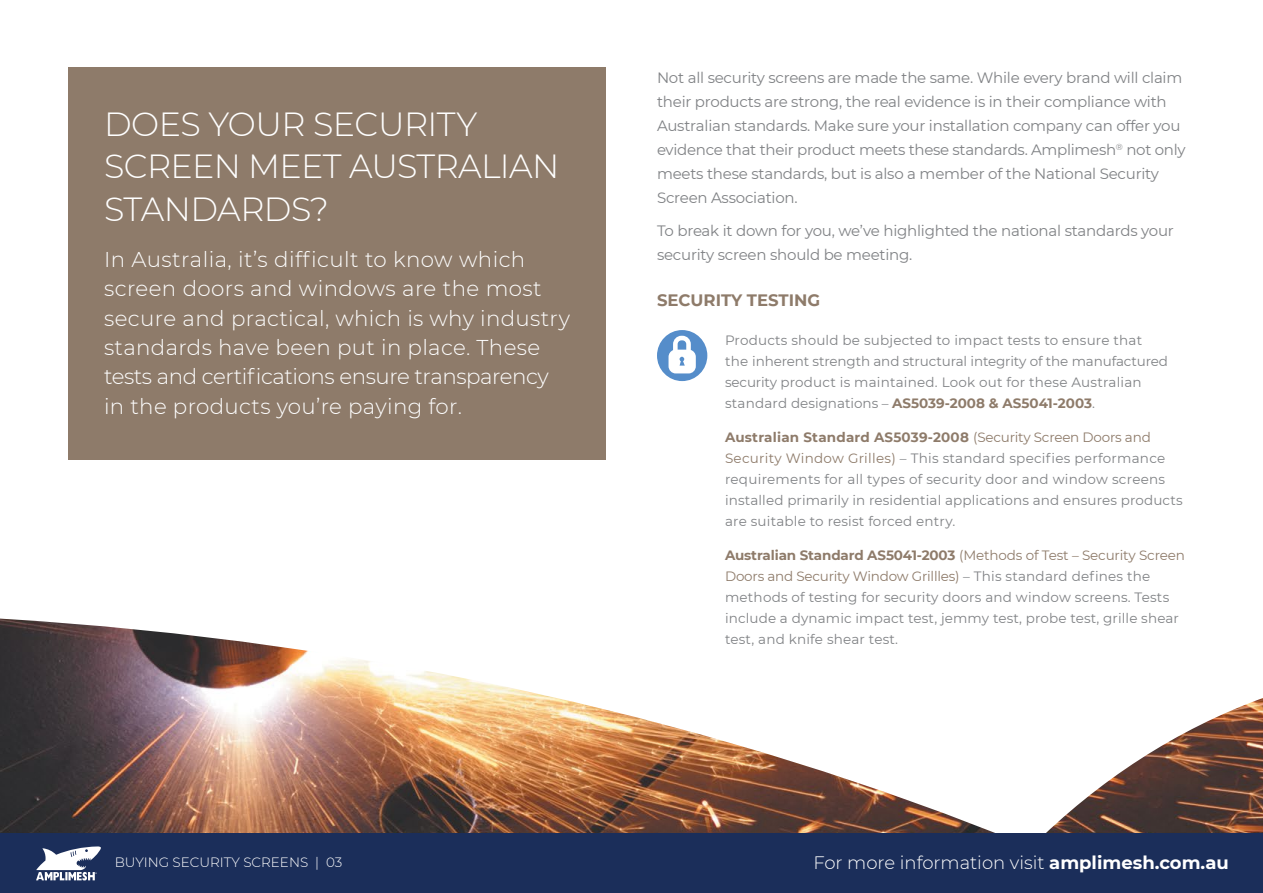
<style>
.page{position:relative;width:1263px;height:893px;background:#fff}
.page>*{position:absolute;margin:0;border:0;box-sizing:border-box;transform-origin:0 0}
.t1{font:300 33.45px/42.8px "Montserrat";letter-spacing:-.02em;color:#fff}
.t2{font:300 21.45px/29.4px "Montserrat";letter-spacing:.015em;color:#fff}
.t3{font:200 19.5px "Montserrat";color:#fff}
.t4{font:300 18px "Montserrat";color:#fff}
.t5{font:700 16.5px "Montserrat";color:#8e7b6a}
.t6{font:15px/24px "Montserrat";letter-spacing:-.015em;color:#808285}
.t7{font:13.5px/21px "Montserrat";letter-spacing:.01em;color:#808285}
.t8{font:300 13.5px "Montserrat";color:#fff}
.t9{font:200 13.5px "Montserrat";color:#fff}
.s1{font-weight:700;color:#8e7b6a}
.s2{color:#8e7b6a}
.s3{font-weight:700}
</style>
<div class="page">
<div style="left:68px;top:67px;width:538px;height:393px;background:#8e7b6a"></div>
<svg style="left:657px;top:330px;width:50px;height:51px"></svg>
<img style="left:0;top:619px;width:1263px;height:214px">
<div style="left:0;top:833px;width:1263px;height:60px;background:#1b2e5a"></div>
<svg style="left:36px;top:846px;width:65px;height:34px"></svg>
<h1 class="t1" style="left:104px;top:101px;width:457px">DOES YOUR SECURITY<br>SCREEN MEET AUSTRALIAN<br>STANDARDS?</h1>
<p class="t2" style="left:104px;top:244px;width:467px">In Australia, it’s difficult to know which screen doors and windows are the most secure and practical, which is why industry standards have been put in place. These tests and certifications ensure transparency in the products you’re paying for.</p>
<p class="t6" style="left:657px;top:65px;width:530px">Not all security screens are made the same. While every brand will claim their products are strong, the real evidence is in their compliance with Australian standards. Make sure your installation company can offer you evidence that their product meets these standards. Amplimesh<sup>®</sup> not only meets these standards, but is also a member of the National Security Screen Association.</p>
<p class="t6" style="left:657px;top:218px;width:518px">To break it down for you, we’ve highlighted the national standards your security screen should be meeting.</p>
<p class="t5" style="left:657px;top:288px;width:165px">SECURITY TESTING</p>
<p class="t7" style="left:725px;top:329px;width:444px">Products should be subjected to impact tests to ensure that the inherent strength and structural integrity of the manufactured security product is maintained. Look out for these Australian standard designations – <span class="s1">AS5039-2008 &amp; AS5041-2003</span>.</p>
<p class="t7" style="left:725px;top:426px;width:459px"><span class="s1">Australian Standard AS5039-2008</span> <span class="s2">(Security Screen Doors and Security Window Grilles)</span> – This standard specifies performance requirements for all types of security door and window screens installed primarily in residential applications and ensures products are suitable to resist forced entry.</p>
<p class="t7" style="left:725px;top:544px;width:461px"><span class="s1">Australian Standard AS5041-2003</span> <span class="s2">(Methods of Test – Security Screen Doors and Security Window Grillles)</span> – This standard defines the methods of testing for security doors and window screens. Tests include a dynamic impact test, jemmy test, probe test, grille shear test, and knife shear test.</p>
<p class="t8" style="left:115px;top:853px;width:229px">BUYING SECURITY SCREENS | 03</p>
<h3 class="t4" style="left:813px;top:850px;width:417px">For more information visit <span class="s3">amplimesh.com.au</span></h3>
<p class="t9" style="left:302px;top:853px;width:87px">DOORS | 03</p>
<h3 class="t3" style="left:781px;top:850px;width:449px">For more information visit <span class="s3">amplimesh.com.au</span></h3>
</div>
